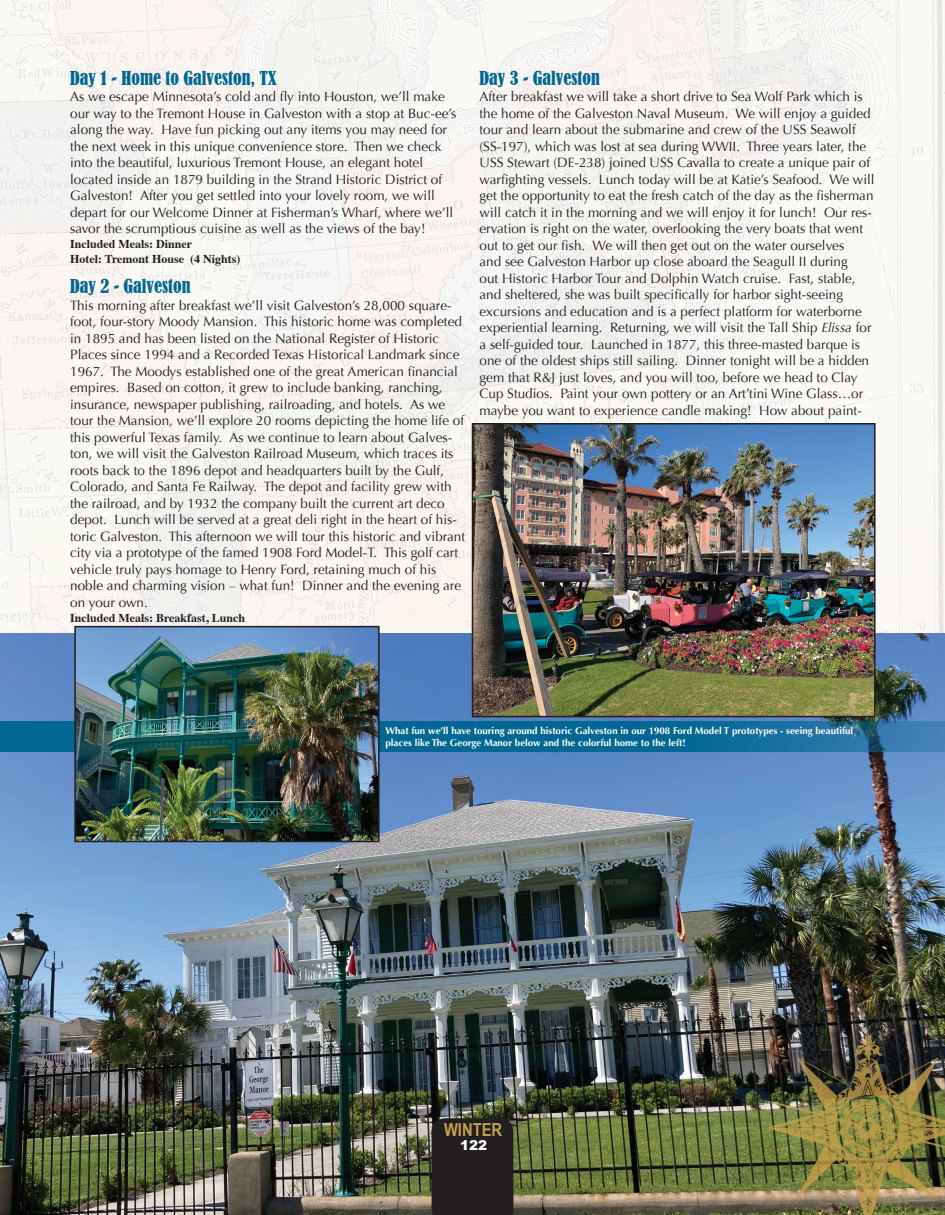
<style>
.page{position:relative;width:945px;height:1215px;background:#fff}
.page>*{position:absolute;margin:0;border:0;box-sizing:border-box;transform-origin:0 0}
.t1{font:condensed 18px "Bernard";color:#006893}
.t2{font:700 18px "Arial Narrow";color:#c6a04a}
.t3{font:13.5px/16.5px "Optima";color:#231f20}
.t4{font:900 13.5px "Arial";color:#fff}
.t5{font:700 12px "Times";color:#231f20}
.t6{font:700 9.75px/11.7px "Optima";color:#fff}
.s1{font-style:italic}
</style>
<div class="page">
<img style="left:0;top:0;width:945px;height:633px">
<img style="left:0;top:633px;width:945px;height:582px">
<div style="left:432px;top:1118px;width:81px;height:97px;background:#231f20"></div>
<svg style="left:0;top:722px;width:945px;height:30px;fill:#006893"></svg>
<img style="left:77px;top:629px;width:300px;height:210px">
<div style="left:74px;top:626px;width:306px;height:216px;border:2px solid #231f20"></div>
<img style="left:475px;top:426px;width:398px;height:288px">
<div style="left:472px;top:423px;width:404px;height:294px;border:2px solid #231f20"></div>
<img style="left:752px;top:1023px;width:193px;height:192px">
<p class="t1" style="left:70px;top:67px;width:208px">Day 1 - Home to Galveston, TX</p>
<p class="t3" style="left:70px;top:89px;width:388px">As we escape Minnesota’s cold and fly into Houston, we’ll make our way to the Tremont House in Galveston with a stop at Buc-ee’s along the way. Have fun picking out any items you may need for the next week in this unique convenience store. Then we check into the beautiful, luxurious Tremont House, an elegant hotel located inside an 1879 building in the Strand Historic District of Galveston! After you get settled into your lovely room, we will depart for our Welcome Dinner at Fisherman’s Wharf, where we’ll savor the scrumptious cuisine as well as the views of the bay!</p>
<p class="t5" style="left:70px;top:233px;width:124px">Included Meals: Dinner</p>
<p class="t5" style="left:70px;top:248px;width:172px">Hotel: Tremont House (4 Nights)</p>
<p class="t1" style="left:70px;top:276px;width:122px">Day 2 - Galveston</p>
<p class="t3" style="left:70px;top:297px;width:397px">This morning after breakfast we’ll visit Galveston’s 28,000 square&shy;foot, four-story Moody Mansion. This historic home was completed in 1895 and has been listed on the National Register of Historic Places since 1994 and a Recorded Texas Historical Landmark since 1967. The Moodys established one of the great American financial empires. Based on cotton, it grew to include banking, ranching, insurance, newspaper publishing, railroading, and hotels. As we tour the Mansion, we’ll explore 20 rooms depicting the home life of this powerful Texas family. As we continue to learn about Galves&shy;ton, we will visit the Galveston Railroad Museum, which traces its roots back to the 1896 depot and headquarters built by the Gulf, Colorado, and Santa Fe Railway. The depot and facility grew with the railroad, and by 1932 the company built the current art deco depot. Lunch will be served at a great deli right in the heart of his&shy;toric Galveston. This afternoon we will tour this historic and vibrant city via a prototype of the famed 1908 Ford Model-T. This golf cart vehicle truly pays homage to Henry Ford, retaining much of his noble and charming vision – what fun! Dinner and the evening are on your own.</p>
<p class="t5" style="left:70px;top:606px;width:177px">Included Meals: Breakfast, Lunch</p>
<p class="t1" style="left:480px;top:67px;width:122px">Day 3 - Galveston</p>
<p class="t3" style="left:480px;top:89px;width:397px">After breakfast we will take a short drive to Sea Wolf Park which is the home of the Galveston Naval Museum. We will enjoy a guided tour and learn about the submarine and crew of the USS Seawolf (SS-197), which was lost at sea during WWII. Three years later, the USS Stewart (DE-238) joined USS Cavalla to create a unique pair of warfighting vessels. Lunch today will be at Katie’s Seafood. We will get the opportunity to eat the fresh catch of the day as the fisherman will catch it in the morning and we will enjoy it for lunch! Our res&shy;ervation is right on the water, overlooking the very boats that went out to get our fish. We will then get out on the water ourselves<br>and see Galveston Harbor up close aboard the Seagull II during<br>out Historic Harbor Tour and Dolphin Watch cruise. Fast, stable, and sheltered, she was built specifically for harbor sight-seeing excursions and education and is a perfect platform for waterborne experiential learning. Returning, we will visit the Tall Ship <span class="s1">Elissa</span> for a self-guided tour. Launched in 1877, this three-masted barque is one of the oldest ships still sailing. Dinner tonight will be a hidden gem that R&amp;J just loves, and you will too, before we head to Clay Cup Studios. Paint your own pottery or an Art’tini Wine Glass…or maybe you want to experience candle making! How about paint-</p>
<p class="t6" style="left:385px;top:725px;width:469px">What fun we’ll have touring around historic Galveston in our 1908 Ford Model T prototypes - seeing beautiful places like The George Manor below and the colorful home to the left!</p>
<p class="t2" style="left:444px;top:1116px;width:60px">WINTER</p>
<p class="t4" style="left:460px;top:1136px;width:29px">122</p>
</div>
